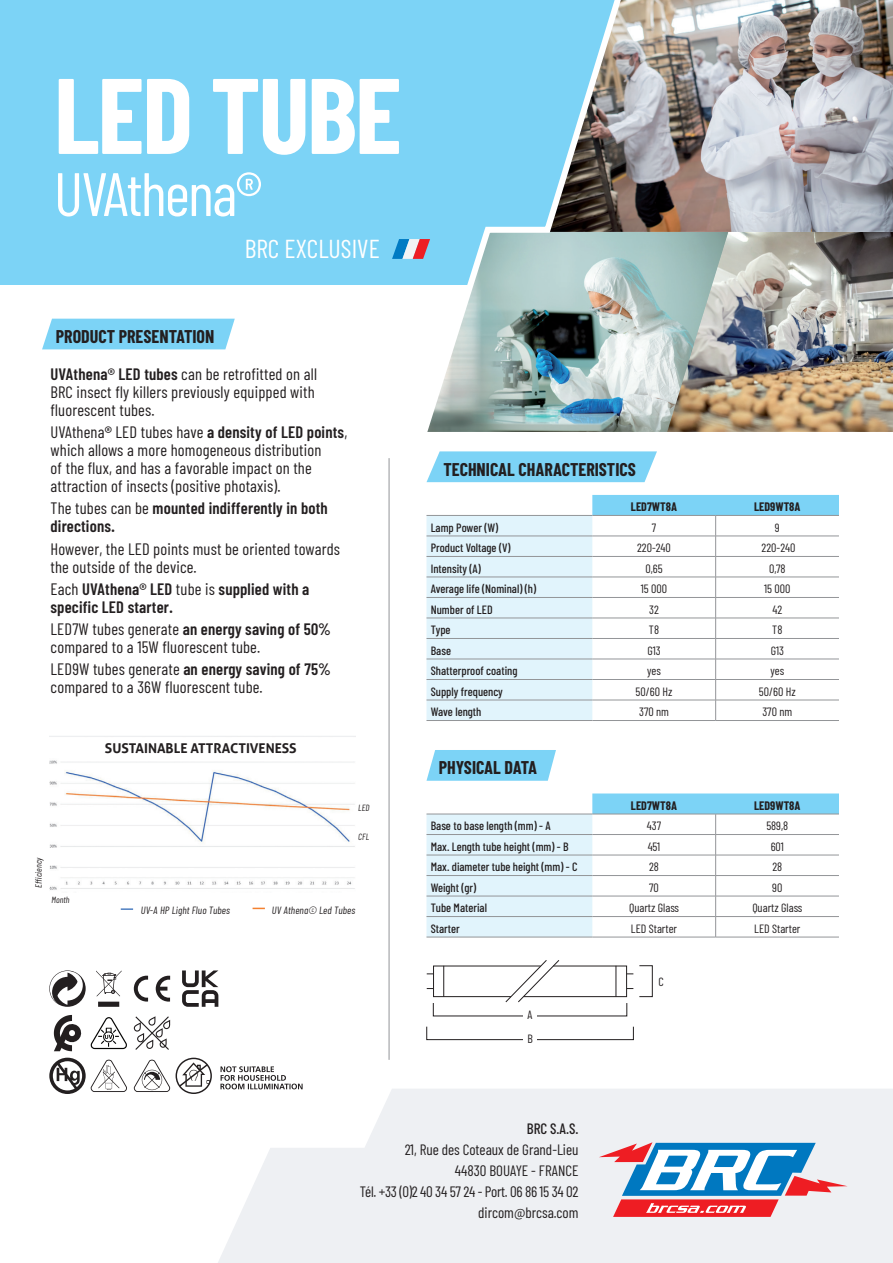
<style>
.page{position:relative;width:893px;height:1263px;background:#fff}
.page>*{position:absolute;margin:0;border:0;box-sizing:border-box;transform-origin:0 0}
.t1{font:700 107.1px "Barlow Condensed";letter-spacing:-.02em;color:#fff}
.t2{font:61.2px "Barlow Condensed";letter-spacing:-.03em;color:#fff}
.t3{font:25.95px "Barlow Condensed";color:#fff}
.t4{font:700 18px "Barlow Condensed";color:#231f20}
.t5{font:16.5px/18px "Barlow Condensed";letter-spacing:.01em;color:#231f20}
.t6{font:600 16.5px/18px "Barlow Condensed";letter-spacing:.01em;color:#231f20}
.t7{font:15px/21px "Barlow Condensed";color:#231f20;text-align:right}
.t8{font:500 15px "Barlow Condensed";color:#231f20}
.t9{font:700 13.5px "Aller";color:#231f20}
.t10{font:500 12px "Barlow Condensed";color:#231f20}
.t11{font:12px/23.7px "Barlow Condensed";color:#231f20}
.t12{font:700 12px "Barlow Condensed";color:#231f20}
.t13{font:italic 10.5px "Barlow Condensed";letter-spacing:.01em;color:#231f20}
.t14{font:italic 9px "Barlow Condensed";letter-spacing:.01em;color:#231f20}
.s1{font-weight:600}
.s2{font-weight:400}
</style>
<div class="page">
<div style="left:0;top:0;width:644px;height:285px;background:#7cd3f6"></div>
<img style="left:636px;top:232px;width:31px;height:200px">
<img style="left:667px;top:232px;width:226px;height:200px">
<img style="left:636px;top:0;width:257px;height:232px">
<svg style="left:218px;top:1089px;width:675px;height:174px;background:#f0f1f4"></svg>
<svg style="left:599px;top:1142px;width:248px;height:75px"></svg>
<hr style="left:389px;top:458px;width:1px;height:602px;background:#939598">
<img style="left:427px;top:0;width:209px;height:432px">
<svg style="left:392px;top:239px;width:38px;height:20px"></svg>
<hr style="left:592px;top:720px;width:124px;height:1px;background:#939598">
<hr style="left:716px;top:720px;width:123px;height:1px;background:#939598">
<hr style="left:426px;top:720px;width:166px;height:1px;background:#939598">
<svg style="left:426px;top:495px;width:413px;height:225px"></svg>
<hr style="left:592px;top:937px;width:124px;height:1px;background:#939598">
<hr style="left:716px;top:937px;width:123px;height:1px;background:#939598">
<hr style="left:426px;top:937px;width:166px;height:1px;background:#939598">
<svg style="left:426px;top:793px;width:413px;height:144px"></svg>
<svg style="left:426px;top:750px;width:130px;height:31px;background:#85d6f6"></svg>
<svg style="left:426px;top:451px;width:231px;height:31px;background:#85d6f6"></svg>
<div style="left:42px;top:319px;width:193px;height:30px;background:#7cd3f6"></div>
<div style="left:426px;top:1026px;width:208px;height:14px;border:1px solid #231f20"></div>
<div style="left:523px;top:1027px;width:14px;height:20px;background:#fff"></div>
<svg style="left:427px;top:960px;width:206px;height:42px"></svg>
<hr style="left:443px;top:966px;width:1px;height:31px;background:#231f20">
<hr style="left:616px;top:966px;width:1px;height:31px;background:#231f20">
<svg style="left:134px;top:976px;width:36px;height:25px"></svg>
<svg style="left:49px;top:970px;width:37px;height:37px"></svg>
<svg style="left:182px;top:970px;width:36px;height:37px"></svg>
<svg style="left:96px;top:970px;width:26px;height:37px"></svg>
<svg style="left:49px;top:1058px;width:78px;height:36px"></svg>
<svg style="left:134px;top:1060px;width:36px;height:32px"></svg>
<svg style="left:134px;top:1016px;width:36px;height:34px"></svg>
<svg style="left:54px;top:1015px;width:73px;height:36px"></svg>
<svg style="left:176px;top:1058px;width:36px;height:36px"></svg>
<svg style="left:220px;top:1066px;width:83px;height:23px"></svg>
<img style="left:49px;top:736px;width:306px;height:154px">
<svg style="left:121px;top:908px;width:12px;height:2px"></svg>
<svg style="left:253px;top:908px;width:12px;height:1px"></svg>
<div style="left:102px;top:738px;width:198px;height:21px;background:#fff"></div>
<h1 class="t1" style="left:54px;top:49px;width:349px">LED TUBE</h1>
<h2 class="t2" style="left:54px;top:150px;width:210px">UVAthena®</h2>
<p class="t4" style="left:56px;top:325px;width:160px">PRODUCT PRESENTATION</p>
<h3 class="t3" style="left:245px;top:230px;width:137px">BRC EXCLUSIVE</h3>
<p class="t5" style="left:51px;top:364px;width:268px"><span class="s1">UVAthena® LED tubes</span> can be retrofitted on all<br>BRC insect fly killers previously equipped with fluorescent tubes.</p>
<p class="t5" style="left:51px;top:422px;width:298px">UVAthena<span class="s1">®</span> LED tubes have <span class="s1">a density of LED points</span>, which allows a more homogeneous distribution<br>of the flux, and has a favorable impact on the attraction of insects (positive photaxis).</p>
<p class="t6" style="left:51px;top:499px;width:279px"><span class="s2">The tubes can be</span> mounted indifferently in both directions.</p>
<p class="t5" style="left:51px;top:538px;width:291px">However, the LED points must be oriented towards the outside of the device.</p>
<p class="t6" style="left:51px;top:580px;width:260px"><span class="s2">Each</span> UVAthena® LED <span class="s2">tube is</span> supplied with a specific LED starter.</p>
<p class="t5" style="left:51px;top:619px;width:282px">LED7W tubes generate <span class="s1">an energy saving of 50% </span>compared to a 15W fluorescent tube.</p>
<p class="t5" style="left:51px;top:659px;width:282px">LED9W tubes generate <span class="s1">an energy saving of 75% </span>compared to a 36W fluorescent tube.</p>
<p class="t14" style="left:33px;top:887px;width:32px;rotate:-90deg">Efficiency</p>
<p class="t14" style="left:51px;top:894px;width:20px">Month</p>
<p class="t9" style="left:105px;top:740px;width:193px">SUSTAINABLE ATTRACTIVENESS</p>
<p class="t14" style="left:358px;top:802px;width:13px">LED</p>
<p class="t14" style="left:358px;top:831px;width:13px">CFL</p>
<p class="t13" style="left:141px;top:903px;width:91px">UV-A HP Light Fluo Tubes</p>
<p class="t13" style="left:272px;top:903px;width:85px">UV Athena© Led Tubes</p>
<p class="t4" style="left:443px;top:458px;width:194px">TECHNICAL CHARACTERISTICS</p>
<p class="t12" style="left:631px;top:499px;width:48px">LED7WT8A</p>
<p class="t12" style="left:754px;top:499px;width:48px">LED9WT8A</p>
<p class="t10" style="left:431px;top:519px;width:69px">Lamp Power (W)</p>
<p class="t11" style="left:652px;top:515px;width:6px">7</p>
<p class="t11" style="left:775px;top:515px;width:6px">9</p>
<p class="t10" style="left:431px;top:539px;width:81px">Product Voltage (V)</p>
<p class="t11" style="left:637px;top:535px;width:35px">220-240</p>
<p class="t11" style="left:762px;top:535px;width:35px">220-240</p>
<p class="t10" style="left:431px;top:560px;width:52px">Intensity (A)</p>
<p class="t11" style="left:645px;top:556px;width:19px">0,65</p>
<p class="t11" style="left:769px;top:556px;width:18px">0,78</p>
<p class="t10" style="left:431px;top:580px;width:107px">Average life (Nominal) (h)</p>
<p class="t11" style="left:641px;top:576px;width:28px">15 000</p>
<p class="t11" style="left:764px;top:576px;width:28px">15 000</p>
<p class="t10" style="left:431px;top:601px;width:63px">Number of LED</p>
<p class="t11" style="left:649px;top:597px;width:11px">32</p>
<p class="t11" style="left:772px;top:597px;width:11px">42</p>
<p class="t10" style="left:431px;top:621px;width:21px">Type</p>
<p class="t11" style="left:649px;top:617px;width:12px">T8</p>
<p class="t11" style="left:772px;top:617px;width:12px">T8</p>
<p class="t10" style="left:431px;top:642px;width:22px">Base</p>
<p class="t11" style="left:647px;top:638px;width:15px">G13</p>
<p class="t11" style="left:771px;top:638px;width:15px">G13</p>
<p class="t10" style="left:431px;top:662px;width:88px">Shatterproof coating</p>
<p class="t11" style="left:647px;top:658px;width:15px">yes</p>
<p class="t11" style="left:770px;top:658px;width:15px">yes</p>
<p class="t10" style="left:431px;top:683px;width:74px">Supply frequency</p>
<p class="t11" style="left:636px;top:679px;width:38px">50/60 Hz</p>
<p class="t11" style="left:759px;top:679px;width:38px">50/60 Hz</p>
<p class="t10" style="left:431px;top:703px;width:52px">Wave length</p>
<p class="t11" style="left:639px;top:699px;width:31px">370 nm</p>
<p class="t11" style="left:762px;top:699px;width:31px">370 nm</p>
<p class="t4" style="left:439px;top:757px;width:100px">PHYSICAL DATA</p>
<p class="t12" style="left:631px;top:798px;width:48px">LED7WT8A</p>
<p class="t12" style="left:754px;top:798px;width:48px">LED9WT8A</p>
<p class="t10" style="left:431px;top:817px;width:121px">Base to base length (mm) - A</p>
<p class="t11" style="left:647px;top:813px;width:16px">437</p>
<p class="t11" style="left:766px;top:813px;width:23px">589,8</p>
<p class="t10" style="left:431px;top:838px;width:139px">Max. Length tube height (mm) - B</p>
<p class="t11" style="left:648px;top:834px;width:14px">451</p>
<p class="t11" style="left:771px;top:834px;width:15px">601</p>
<p class="t10" style="left:431px;top:858px;width:148px">Max. diameter tube height (mm) - C</p>
<p class="t11" style="left:649px;top:854px;width:11px">28</p>
<p class="t11" style="left:772px;top:854px;width:11px">28</p>
<p class="t10" style="left:431px;top:879px;width:47px">Weight (gr)</p>
<p class="t11" style="left:649px;top:875px;width:11px">70</p>
<p class="t11" style="left:772px;top:875px;width:12px">90</p>
<p class="t10" style="left:431px;top:899px;width:58px">Tube Material</p>
<p class="t11" style="left:629px;top:895px;width:52px">Quartz Glass</p>
<p class="t11" style="left:752px;top:895px;width:52px">Quartz Glass</p>
<p class="t10" style="left:431px;top:920px;width:31px">Starter</p>
<p class="t11" style="left:631px;top:916px;width:48px">LED Starter</p>
<p class="t11" style="left:754px;top:916px;width:48px">LED Starter</p>
<p class="t11" style="left:528px;top:1002px;width:7px">A<br>B</p>
<p class="t11" style="left:658px;top:969px;width:7px">C</p>
<p class="t8" style="left:527px;top:1118px;width:53px">BRC S.A.S.</p>
<p class="t7" style="left:360px;top:1138px;width:220px">21, Rue des Coteaux de Grand-Lieu<br>44830 BOUAYE - FRANCE<br>Tél. +33 (0)2 40 34 57 24 - Port. 06 86 15 34 02 dircom@brcsa.com</p>
</div>
